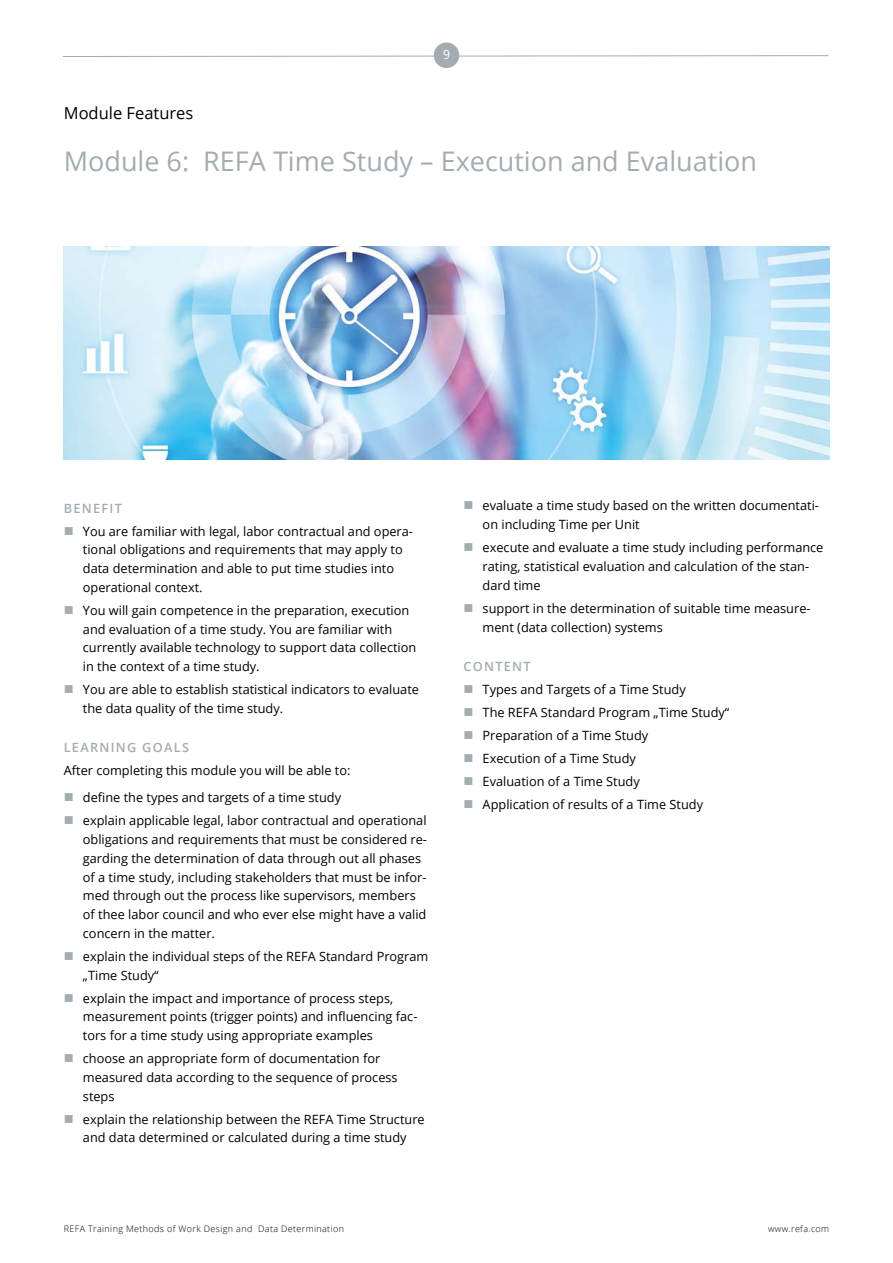
<style>
.page{position:relative;width:893px;height:1263px;background:#fff}
.page>*{position:absolute;margin:0;border:0;box-sizing:border-box;transform-origin:0 0}
.t1{font:27px "Open Sans";color:#a3acb1}
.t2{font:16.5px "Open Sans";color:#000}
.t3{font:12.75px/18.8px "Open Sans";color:#000}
.t4{font:600 12.75px "Open Sans";letter-spacing:.1em;color:#a3acb1}
.t5{font:12.75px "Segoe UI";color:#fff}
.t6{font:300 9px "Open Sans";letter-spacing:.04em;color:#000}
</style>
<div class="page">
<svg style="left:63px;top:55px;width:766px;height:2px"></svg>
<div style="left:434px;top:43px;width:25px;height:25px;background:#a3acb1;border-radius:50%"></div>
<img style="left:64px;top:247px;width:765px;height:212px">
<p class="t5" style="left:443px;top:46px;width:8px">9</p>
<p class="t2" style="left:64px;top:102px;width:131px">Module Features</p>
<h1 class="t1" style="left:64px;top:143px;width:695px">Module 6: REFA Time Study – Execution and Evaluation</h1>
<p class="t4" style="left:64px;top:499px;width:60px">BENEFIT</p>
<p class="t3" style="left:83px;top:521px;width:331px">You are familiar with legal, labor contractual and opera&shy;tional obligations and requirements that may apply to data determination and able to put time studies into operational context.</p>
<p class="t3" style="left:83px;top:600px;width:335px">You will gain competence in the preparation, execution and evaluation of a time study. You are familiar with currently available technology to support data collection in the context of a time study.</p>
<p class="t3" style="left:83px;top:680px;width:338px">You are able to establish statistical indicators to evaluate the data quality of the time study.</p>
<p class="t4" style="left:64px;top:739px;width:127px">LEARNING GOALS</p>
<p class="t3" style="left:83px;top:756px;width:269px;line-height:27.3px;text-indent:-19px">After completing this module you will be able to: define the types and targets of a time study</p>
<p class="t3" style="left:83px;top:811px;width:345px">explain applicable legal, labor contractual and operational obligations and requirements that must be considered re&shy;garding the determination of data through out all phases of a time study, including stakeholders that must be infor&shy;med through out the process like supervisors, members of thee labor council and who ever else might have a valid concern in the matter.</p>
<p class="t3" style="left:83px;top:946px;width:347px">explain the individual steps of the REFA Standard Program „Time Study“</p>
<p class="t3" style="left:83px;top:988px;width:336px">explain the impact and importance of process steps, measurement points (trigger points) and influencing fac&shy;tors for a time study using appropriate examples</p>
<p class="t3" style="left:83px;top:1049px;width:316px">choose an appropriate form of documentation for measured data according to the sequence of process steps</p>
<p class="t3" style="left:83px;top:1109px;width:343px">explain the relationship between the REFA Time Structure and data determined or calculated during a time study</p>
<p class="t3" style="left:483px;top:496px;width:338px">evaluate a time study based on the written documentati&shy;on including Time per Unit</p>
<p class="t3" style="left:483px;top:538px;width:342px">execute and evaluate a time study including performance rating, statistical evaluation and calculation of the stan&shy;dard time</p>
<p class="t3" style="left:483px;top:598px;width:329px">support in the determination of suitable time measure&shy;ment (data collection) systems</p>
<p class="t4" style="left:463px;top:657px;width:69px">CONTENT</p>
<p class="t3" style="left:483px;top:677px;width:248px;line-height:23px">Types and Targets of a Time Study<br>The REFA Standard Program „Time Study“<br>Preparation of a Time Study<br>Execution of a Time Study<br>Evaluation of a Time Study<br>Application of results of a Time Study</p>
<p class="t6" style="left:64px;top:1222px;width:282px">REFA Training Methods of Work Design and Data Determination</p>
<p class="t6" style="left:768px;top:1222px;width:63px">www.refa.com</p>
</div>
